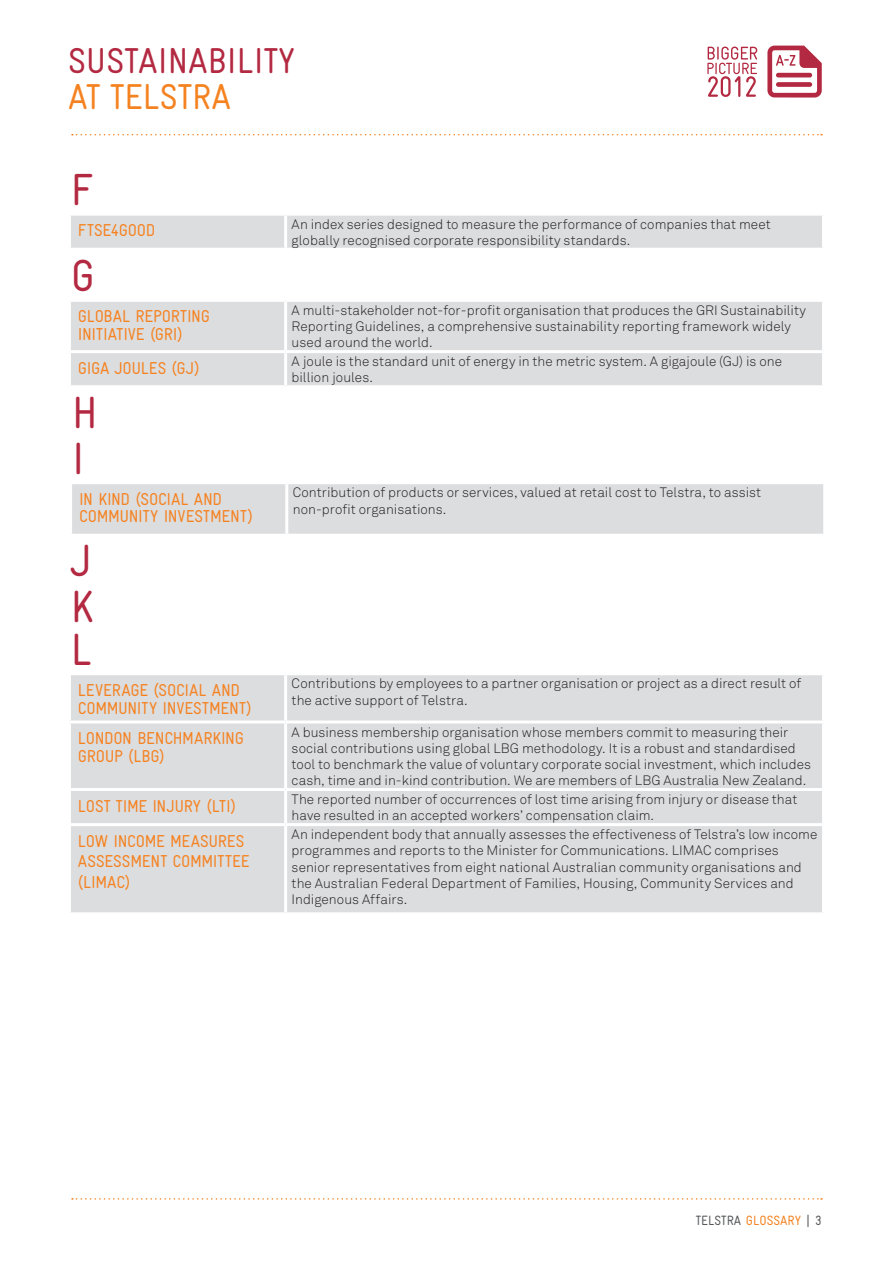
<style>
.page{position:relative;width:893px;height:1263px;background:#fff}
.page>*{position:absolute;margin:0;border:0;box-sizing:border-box;transform-origin:0 0}
.SubHead{font:condensed 45px "Gravur";color:#b32941}
.MAIN_HEAD_2{font:condensed 36px "Gravur";color:#b32941}
.MAIN_HEAD_2-2{font:condensed 36px "Gravur";color:#f58220}
.SubHead-2{font:condensed 17.25px/17.7px "Gravur";letter-spacing:-.01em;color:#f58220}
.Body{font:300 13.5px/16.2px "Akkurat";letter-spacing:.005em;color:#231f20}
.t1{font:condensed 13.5px "Gravur";color:#57585a}
.s1{color:#f58220}
</style>
<div class="page">
<svg style="left:707px;top:47px;width:50px;height:50px"></svg>
<svg style="left:767px;top:46px;width:55px;height:52px"></svg>
<hr style="left:776px;top:73px;width:36px;height:4px;background:#b32941;border-radius:2px">
<div style="left:776px;top:82px;width:36px;height:5px;background:#b32941;border-radius:2px"></div>
<svg style="left:72px;top:134px;width:750px;height:1px"></svg>
<svg style="left:72px;top:1198px;width:750px;height:1px"></svg>
<div style="left:71px;top:675px;width:751px;height:237px;background:#dcdddf"></div>
<hr style="left:284px;top:675px;width:3px;height:45px;background:#fff">
<hr style="left:68px;top:720px;width:218px;height:3px;background:#fff">
<hr style="left:286px;top:720px;width:539px;height:3px;background:#fff">
<hr style="left:284px;top:723px;width:3px;height:65px;background:#fff">
<hr style="left:68px;top:788px;width:218px;height:3px;background:#fff">
<hr style="left:286px;top:788px;width:539px;height:3px;background:#fff">
<hr style="left:284px;top:791px;width:3px;height:32px;background:#fff">
<hr style="left:68px;top:823px;width:218px;height:3px;background:#fff">
<hr style="left:286px;top:823px;width:539px;height:3px;background:#fff">
<hr style="left:284px;top:826px;width:3px;height:86px;background:#fff">
<div style="left:71px;top:215px;width:751px;height:33px;background:#dcdddf"></div>
<div style="left:71px;top:302px;width:751px;height:83px;background:#dcdddf"></div>
<hr style="left:284px;top:302px;width:3px;height:48px;background:#fff">
<hr style="left:68px;top:350px;width:218px;height:3px;background:#fff">
<hr style="left:286px;top:350px;width:539px;height:3px;background:#fff">
<hr style="left:284px;top:353px;width:3px;height:32px;background:#fff">
<div style="left:72px;top:484px;width:751px;height:50px;background:#dcdddf"></div>
<hr style="left:285px;top:484px;width:3px;height:50px;background:#fff">
<p class="MAIN_HEAD_2" style="left:68px;top:41px;width:229px">SUSTAINABILITY</p>
<p class="MAIN_HEAD_2-2" style="left:68px;top:77px;width:165px">AT TELSTRA</p>
<p class="SubHead" style="left:71px;top:164px;width:23px">F</p>
<p class="SubHead-2" style="left:78px;top:221px;width:79px">FTSE4GOOD</p>
<p class="Body" style="left:292px;top:216px;width:481px">An index series designed to measure the performance of companies that meet globally recognised corporate responsibility standards.</p>
<p class="SubHead" style="left:71px;top:251px;width:26px">G</p>
<p class="SubHead-2" style="left:78px;top:308px;width:134px">GLOBAL REPORTING<br>INITIATIVE (GRI)</p>
<p class="Body" style="left:292px;top:302px;width:516px">A multi-stakeholder not-for-profit organisation that produces the GRI Sustainability<br>Reporting Guidelines, a comprehensive sustainability reporting framework widely used around the world.</p>
<p class="SubHead-2" style="left:78px;top:359px;width:123px">GIGA JOULES (GJ)</p>
<p class="Body" style="left:292px;top:354px;width:492px">A joule is the standard unit of energy in the metric system. A gigajoule (GJ) is one billion joules.</p>
<p class="SubHead" style="left:72px;top:388px;width:27px">H</p>
<p class="SubHead" style="left:72px;top:434px;width:14px">I</p>
<p class="SubHead-2" style="left:79px;top:490px;width:175px">IN KIND (SOCIAL AND<br>COMMUNITY INVESTMENT)</p>
<p class="Body" style="left:293px;top:485px;width:470px">Contribution of products or services, valued at retail cost to Telstra, to assist non-profit organisations.</p>
<p class="SubHead" style="left:71px;top:535px;width:23px">J</p>
<p class="SubHead" style="left:71px;top:581px;width:24px">K</p>
<p class="SubHead" style="left:71px;top:624px;width:23px">L</p>
<p class="SubHead-2" style="left:78px;top:681px;width:175px">LEVERAGE (SOCIAL AND<br>COMMUNITY INVESTMENT)</p>
<p class="Body" style="left:292px;top:676px;width:511px">Contributions by employees to a partner organisation or project as a direct result of the active support of Telstra.</p>
<p class="SubHead-2" style="left:78px;top:729px;width:168px">LONDON BENCHMARKING<br>GROUP (LBG)</p>
<p class="Body" style="left:292px;top:724px;width:521px">A business membership organisation whose members commit to measuring their social contributions using global LBG methodology. It is a robust and standardised tool to benchmark the value of voluntary corporate social investment, which includes cash, time and in-kind contribution. We are members of LBG Australia New Zealand.</p>
<p class="SubHead-2" style="left:78px;top:797px;width:160px">LOST TIME INJURY (LTI)</p>
<p class="Body" style="left:292px;top:792px;width:507px">The reported number of occurrences of lost time arising from injury or disease that have resulted in an accepted workers’ compensation claim.</p>
<p class="SubHead-2" style="left:78px;top:830px;width:173px;line-height:20.7px">LOW INCOME MEASURES<br>ASSESSMENT COMMITTEE (LIMAC)</p>
<p class="Body" style="left:292px;top:827px;width:527px">An independent body that annually assesses the effectiveness of Telstra’s low income programmes and reports to the Minister for Communications. LIMAC comprises senior representatives from eight national Australian community organisations and the Australian Federal Department of Families, Housing, Community Services and Indigenous Affairs.</p>
<p class="t1" style="left:696px;top:1213px;width:127px">TELSTRA <span class="s1">GLOSSARY</span> | 3</p>
</div>
